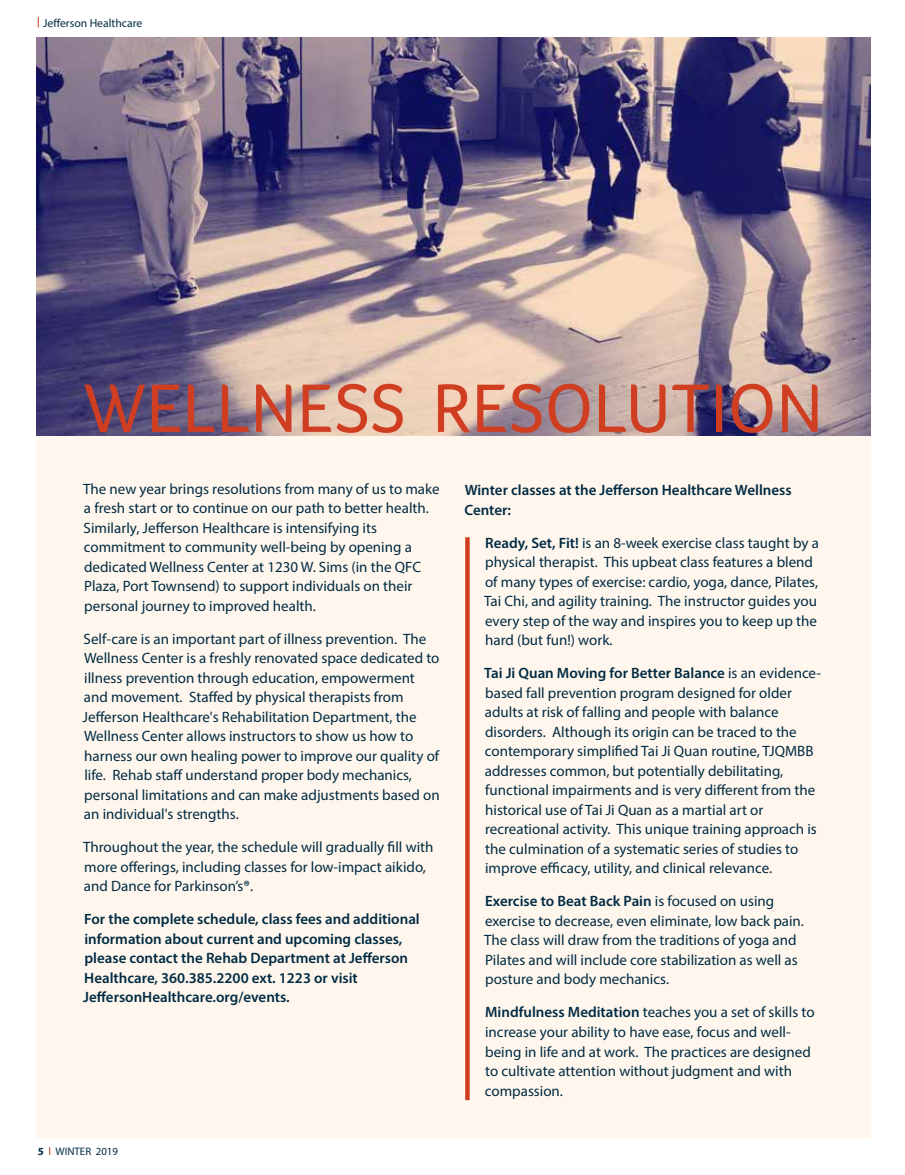
<style>
.page{position:relative;width:905px;height:1175px;background:#fff}
.page>*{position:absolute;margin:0;border:0;box-sizing:border-box;transform-origin:0 0}
.t1{font:70.5px "Foco";letter-spacing:.005em;color:#d03e22}
.t2{font:15px/19.5px "Myriad Pro";color:#002b44}
.t3{font:600 15px/19.5px "Myriad Pro";color:#002b44}
.t4{font:11.7px "Myriad Pro";color:#002b44}
.t5{font:10.95px "Myriad Pro";color:#002b44}
.s1{font-weight:600}
.s2{font-weight:700}
</style>
<div class="page">
<div style="left:36px;top:37px;width:834px;height:1101px;background:#fff7ed"></div>
<img style="left:36px;top:37px;width:834px;height:398px">
<svg style="left:465px;top:537px;width:4px;height:563px;background:#d2462b"></svg>
<p class="t4" style="left:43px;top:16px;width:101px">Jefferson Healthcare</p>
<h1 class="t1" style="left:84px;top:361px;width:740px">WELLNESS RESOLUTION</h1>
<p class="t2" style="left:83px;top:479px;width:358px">The new year brings resolutions from many of us to make a fresh start or to continue on our path to better health.<br>Similarly, Jefferson Healthcare is intensifying its commitment to community well-being by opening a dedicated Wellness Center at 1230 W. Sims (in the QFC Plaza, Port Townsend) to support individuals on their personal journey to improved health.</p>
<p class="t2" style="left:83px;top:629px;width:358px">Self-care is an important part of illness prevention. The Wellness Center is a freshly renovated space dedicated to illness prevention through education, empowerment and movement. Staffed by physical therapists from Jefferson Healthcare's Rehabilitation Department, the Wellness Center allows instructors to show us how to harness our own healing power to improve our quality of life. Rehab staff understand proper body mechanics, personal limitations and can make adjustments based on an individual's strengths.</p>
<p class="t2" style="left:83px;top:837px;width:352px">Throughout the year, the schedule will gradually fill with more offerings, including classes for low-impact aikido, and Dance for Parkinson’s<span class="s1">®</span>.</p>
<p class="t3" style="left:83px;top:909px;width:338px">For the complete schedule, class fees and additional information about current and upcoming classes, please contact the Rehab Department at Jefferson Healthcare, 360.385.2200 ext. 1223 or visit JeffersonHealthcare.org/events.</p>
<p class="t5" style="left:38px;top:1144px;width:82px"><span class="s2">5</span> WINTER 2019</p>
<p class="t3" style="left:464px;top:480px;width:329px">Winter classes at the Jefferson Healthcare Wellness<br>Center:</p>
<p class="t2" style="left:484px;top:533px;width:336px"><span class="s1">Ready, Set, Fit!</span> is an 8-week exercise class taught by a physical therapist. This upbeat class features a blend of many types of exercise: cardio, yoga, dance, Pilates, Tai Chi, and agility training. The instructor guides you every step of the way and inspires you to keep up the hard (but fun!) work.</p>
<p class="t2" style="left:484px;top:663px;width:338px"><span class="s1">Tai Ji Quan Moving for Better Balance</span> is an evidence&shy;based fall prevention program designed for older adults at risk of falling and people with balance disorders. Although its origin can be traced to the contemporary simplified Tai Ji Quan routine, TJQMBB addresses common, but potentially debilitating, functional impairments and is very different from the historical use of Tai Ji Quan as a martial art or recreational activity. This unique training approach is the culmination of a systematic series of studies to improve efficacy, utility, and clinical relevance.</p>
<p class="t2" style="left:484px;top:891px;width:321px"><span class="s1">Exercise to Beat Back Pain</span> is focused on using exercise to decrease, even eliminate, low back pain.<br>The class will draw from the traditions of yoga and Pilates and will include core stabilization as well as posture and body mechanics.</p>
<p class="t2" style="left:485px;top:1002px;width:331px"><span class="s1">Mindfulness Meditation</span> teaches you a set of skills to increase your ability to have ease, focus and well&shy;being in life and at work. The practices are designed to cultivate attention without judgment and with compassion.</p>
</div>
